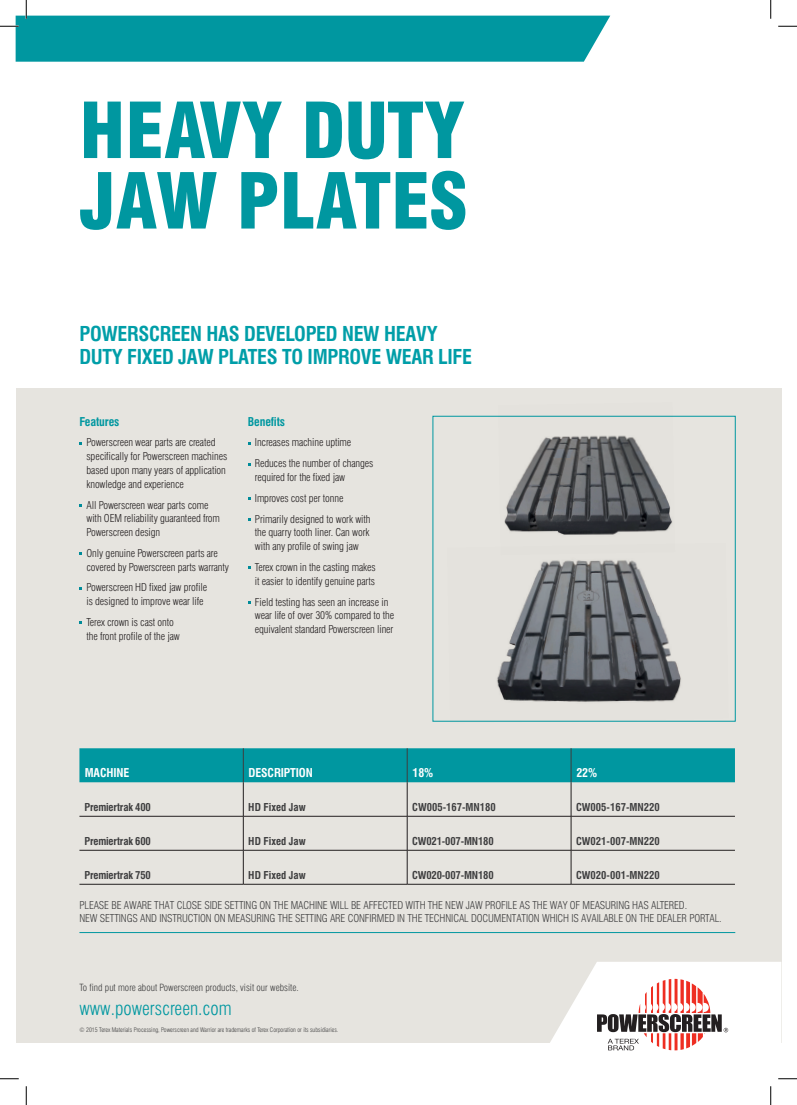
<style>
.page{position:relative;width:797px;height:1105px;background:#fff}
.page>*{position:absolute;margin:0;border:0;box-sizing:border-box;transform-origin:0 0}
.t1{font:900 condensed 75.12px/70.5px "Swiss 721 BT";color:#0097a0}
.t2{font:700 condensed 20px/22.5px "Swiss 721 BT";letter-spacing:-.015em;color:#009ea8}
.t3{font:300 condensed 18.5px "Swiss 721 BT";color:#0097a0}
.t4{font:700 condensed 11.88px "Swiss 721 BT";letter-spacing:-.01em;color:#fff}
.t5{font:700 condensed 11.88px "Swiss 721 BT";letter-spacing:-.01em;color:#0097a0}
.t6{font:300 condensed 10.62px/13.8px "Swiss 721 BT";letter-spacing:-.01em;color:#231f20}
.t7{font:300 condensed 10.62px "Swiss 721 BT";letter-spacing:-.01em;color:#3e3e3f}
.t8{font:700 condensed 10.62px "Swiss 721 BT";color:#3e3e3f}
.t9{font:300 condensed 9.75px "Swiss 721 BT";color:#3e3e3f}
.t10{font:300 condensed 6.25px "Swiss 721 BT";color:#3e3e3f}
</style>
<div class="page">
<div style="left:16px;top:389px;width:765px;height:691px;background:#e6e4df"></div>
<div style="left:16px;top:1043px;width:765px;height:46px;background:#fff"></div>
<hr style="left:79px;top:932px;width:656px;height:1px;background:#0097a0">
<div style="left:79px;top:748px;width:656px;height:34px;background:#0097a0"></div>
<hr style="left:243px;top:782px;width:1px;height:34px;background:#231f20">
<hr style="left:79px;top:816px;width:164px;height:1px;background:#231f20">
<hr style="left:243px;top:816px;width:164px;height:1px;background:#231f20">
<hr style="left:243px;top:816px;width:1px;height:34px;background:#231f20">
<hr style="left:407px;top:816px;width:164px;height:1px;background:#231f20">
<hr style="left:407px;top:816px;width:1px;height:34px;background:#231f20">
<hr style="left:571px;top:816px;width:164px;height:1px;background:#231f20">
<hr style="left:571px;top:816px;width:1px;height:34px;background:#231f20">
<hr style="left:79px;top:850px;width:164px;height:1px;background:#231f20">
<hr style="left:243px;top:850px;width:164px;height:1px;background:#231f20">
<hr style="left:243px;top:850px;width:1px;height:34px;background:#231f20">
<hr style="left:407px;top:850px;width:164px;height:1px;background:#231f20">
<hr style="left:407px;top:850px;width:1px;height:34px;background:#231f20">
<hr style="left:571px;top:850px;width:164px;height:1px;background:#231f20">
<hr style="left:571px;top:850px;width:1px;height:34px;background:#231f20">
<hr style="left:79px;top:884px;width:164px;height:1px;background:#231f20">
<hr style="left:243px;top:884px;width:164px;height:1px;background:#231f20">
<hr style="left:407px;top:884px;width:164px;height:1px;background:#231f20">
<hr style="left:571px;top:884px;width:164px;height:1px;background:#231f20">
<hr style="left:407px;top:782px;width:1px;height:34px;background:#231f20">
<hr style="left:571px;top:782px;width:1px;height:34px;background:#231f20">
<hr style="left:243px;top:748px;width:1px;height:34px;background:#3e3e3f">
<hr style="left:407px;top:748px;width:1px;height:34px;background:#3e3e3f">
<hr style="left:570px;top:748px;width:1px;height:34px;background:#3e3e3f">
<img style="left:498px;top:415px;width:177px;height:120px">
<img style="left:447px;top:560px;width:281px;height:162px">
<svg style="left:778px;top:25px;width:19px;height:2px"></svg>
<svg style="left:0;top:1078px;width:19px;height:1px"></svg>
<svg style="left:550px;top:962px;width:247px;height:117px"></svg>
<svg style="left:0;top:0;width:610px;height:62px"></svg>
<svg style="left:25px;top:1086px;width:2px;height:19px"></svg>
<svg style="left:770px;top:0;width:1px;height:19px"></svg>
<svg style="left:770px;top:1086px;width:1px;height:19px"></svg>
<p class="t1" style="left:79px;top:95px;width:390px">HEAVY DUTY<br>JAW PLATES</p>
<p class="t2" style="left:79px;top:323px;width:394px">POWERSCREEN HAS DEVELOPED NEW HEAVY<br>DUTY FIXED JAW PLATES TO IMPROVE WEAR LIFE</p>
<p class="t5" style="left:79px;top:414px;width:41px">Features</p>
<p class="t6" style="left:86px;top:436px;width:142px">Powerscreen wear parts are created specifically for Powerscreen machines based upon many years of application knowledge and experience</p>
<p class="t6" style="left:86px;top:498px;width:135px">All Powerscreen wear parts come with OEM reliability guaranteed from<br>Powerscreen design</p>
<p class="t6" style="left:86px;top:546px;width:144px">Only genuine Powerscreen parts are covered by Powerscreen parts warranty</p>
<p class="t6" style="left:86px;top:581px;width:122px">Powerscreen HD fixed jaw profile is designed to improve wear life</p>
<p class="t6" style="left:86px;top:615px;width:95px">Terex crown is cast onto the front profile of the jaw</p>
<p class="t5" style="left:248px;top:414px;width:39px">Benefits</p>
<p class="t6" style="left:255px;top:436px;width:98px">Increases machine uptime</p>
<p class="t6" style="left:255px;top:456px;width:120px">Reduces the number of changes required for the fixed jaw</p>
<p class="t6" style="left:255px;top:491px;width:90px">Improves cost per tonne</p>
<p class="t6" style="left:255px;top:512px;width:117px;text-align:justify">Primarily designed to work with the quarry tooth liner. Can work with any profile of swing jaw</p>
<p class="t6" style="left:255px;top:560px;width:122px">Terex crown in the casting makes it easier to identify genuine parts</p>
<p class="t6" style="left:255px;top:595px;width:141px">Field testing has seen an increase in wear life of over 30% compared to the equivalent standard Powerscreen liner</p>
<p class="t4" style="left:85px;top:765px;width:46px">MACHINE</p>
<p class="t4" style="left:249px;top:765px;width:66px">DESCRIPTION</p>
<p class="t4" style="left:412px;top:765px;width:22px">18%</p>
<p class="t4" style="left:576px;top:765px;width:22px">22%</p>
<p class="t8" style="left:84px;top:801px;width:68px">Premiertrak 400</p>
<p class="t8" style="left:248px;top:801px;width:59px">HD Fixed Jaw</p>
<p class="t8" style="left:412px;top:801px;width:85px">CW005-167-MN180</p>
<p class="t8" style="left:576px;top:801px;width:85px">CW005-167-MN220</p>
<p class="t8" style="left:84px;top:835px;width:68px">Premiertrak 600</p>
<p class="t8" style="left:248px;top:835px;width:59px">HD Fixed Jaw</p>
<p class="t8" style="left:412px;top:835px;width:83px">CW021-007-MN180</p>
<p class="t8" style="left:576px;top:835px;width:85px">CW021-007-MN220</p>
<p class="t8" style="left:84px;top:869px;width:68px">Premiertrak 750</p>
<p class="t8" style="left:248px;top:869px;width:59px">HD Fixed Jaw</p>
<p class="t8" style="left:412px;top:869px;width:83px">CW020-007-MN180</p>
<p class="t8" style="left:576px;top:869px;width:85px">CW020-001-MN220</p>
<p class="t7" style="left:79px;top:898px;width:609px">PLEASE BE AWARE THAT CLOSE SIDE SETTING ON THE MACHINE WILL BE AFFECTED WITH THE NEW JAW PROFILE AS THE WAY OF MEASURING HAS ALTERED.</p>
<p class="t7" style="left:79px;top:912px;width:643px">NEW SETTINGS AND INSTRUCTION ON MEASURING THE SETTING ARE CONFIRMED IN THE TECHNICAL DOCUMENTATION WHICH IS AVAILABLE ON THE DEALER PORTAL.</p>
<p class="t9" style="left:79px;top:982px;width:221px">To find put more about Powerscreen products, visit our website.</p>
<p class="t3" style="left:79px;top:997px;width:154px">www.powerscreen.com</p>
<p class="t10" style="left:79px;top:1026px;width:260px">© 2015 Terex Materials Processing, Powerscreen and Warrior are trademarks of Terex Corporation or its subsidiaries.</p>
</div>
